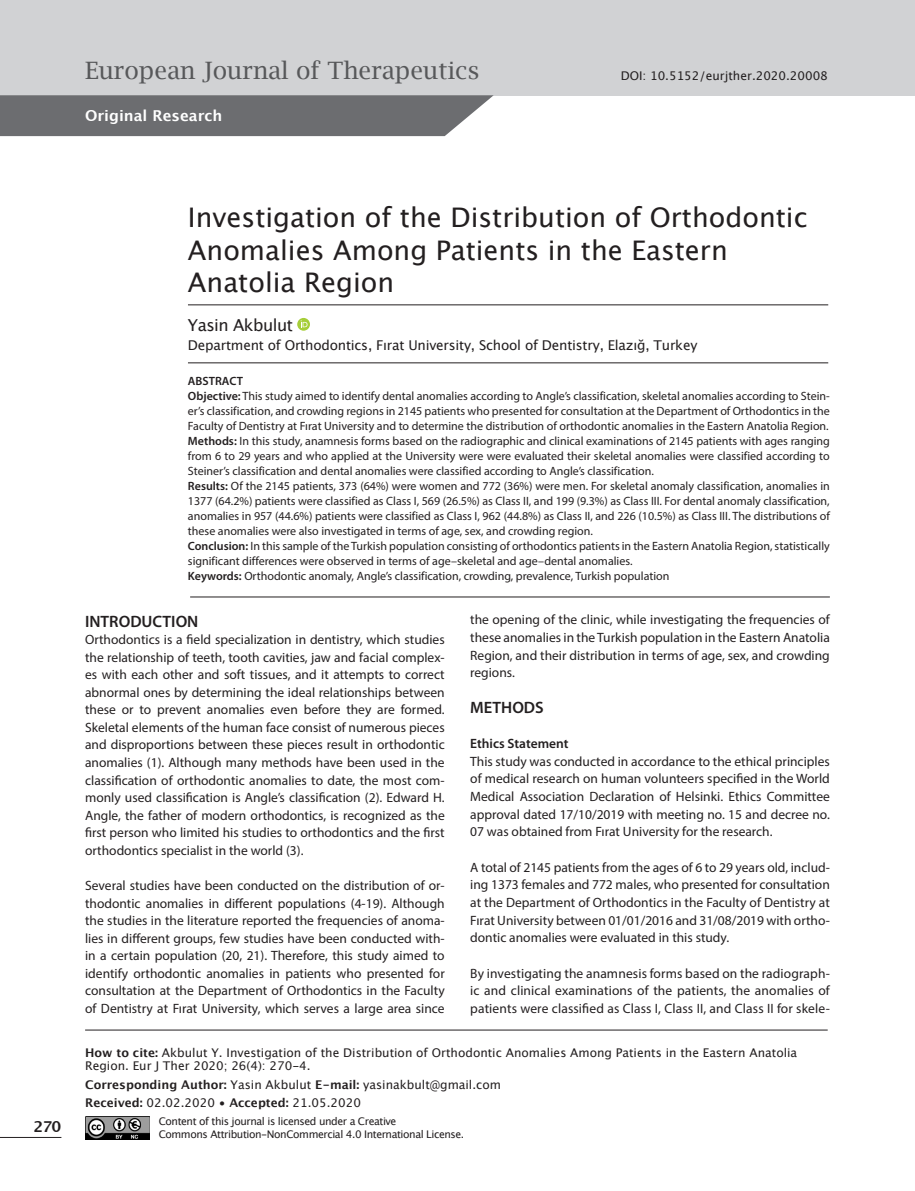
<style>
.page{position:relative;width:915px;height:1191px;background:#fff}
.page>*{position:absolute;margin:0;border:0;box-sizing:border-box;transform-origin:0 0}
.t1{font:27px/32.4px "Lucida Grande";color:#231f20}
.t2{font:24px "Lucida Bright";color:#57585a}
.t3{font:600 16.5px "Myriad Pro";color:#231f20}
.t4{font:16.5px "Lucida Grande";letter-spacing:-.03em;color:#231f20}
.t5{font:700 15px "Lucida Grande";color:#fff}
.t6{font:700 15px "Lucida Grande";color:#231f20}
.t7{font:13.5px/17.5px "Myriad Pro";color:#231f20;text-align:justify}
.t8{font:13.5px "Lucida Grande";letter-spacing:-.015em;color:#231f20}
.t9{font:600 13.5px "Myriad Pro";color:#231f20}
.t10{font:12px/15px "Myriad Pro";color:#231f20;text-align:justify}
.t11{font:12px/13.5px "Lucida Grande";color:#231f20}
.t12{font:600 12px "Myriad Pro";color:#231f20}
.t13{font:10.5px/12.6px "Lucida Grande";letter-spacing:-.04em;color:#231f20}
.s1{font-weight:600}
.s2{font-weight:700}
</style>
<div class="page">
<div style="left:0;top:0;width:914px;height:95px;background:#d1d2d4"></div>
<svg style="left:297px;top:318px;width:13px;height:13px"></svg>
<svg style="left:300px;top:320px;width:7px;height:7px"></svg>
<hr style="left:188px;top:304px;width:640px;height:1px;background:#231f20">
<hr style="left:188px;top:362px;width:640px;height:1px;background:#231f20">
<hr style="left:85px;top:1029px;width:742px;height:1px;background:#231f20">
<svg style="left:0;top:95px;width:493px;height:41px;background:#737477"></svg>
<hr style="left:0;top:1137px;width:61px;height:1px;background:#231f20">
<hr style="left:190px;top:596px;width:639px;height:1px;background:#231f20">
<img style="left:85px;top:1117px;width:65px;height:22px">
<p class="t2" style="left:85px;top:57px;width:395px">European Journal of Therapeutics</p>
<p class="t11" style="left:620px;top:69px;width:208px">DOI: 10.5152/eurjther.2020.20008</p>
<p class="t5" style="left:85px;top:103px;width:139px">Original Research</p>
<p class="t6" style="left:33px;top:1114px;width:29px">270</p>
<p class="t1" style="left:188px;top:202px;width:621px">Investigation of the Distribution of Orthodontic<br>Anomalies Among Patients in the Eastern<br>Anatolia Region</p>
<p class="t4" style="left:188px;top:315px;width:106px">Yasin Akbulut</p>
<p class="t8" style="left:188px;top:337px;width:510px">Department of Orthodontics, Fırat University, School of Dentistry, Elazığ, Turkey</p>
<p class="t12" style="left:188px;top:373px;width:56px">ABSTRACT</p>
<p class="t10" style="left:188px;top:388px;width:643px"><span class="s1">Objective:</span> This study aimed to identify dental anomalies according to Angle’s classification, skeletal anomalies according to Stein&shy;er’s classification, and crowding regions in 2145 patients who presented for consultation at the Department of Orthodontics in the Faculty of Dentistry at Fırat University and to determine the distribution of orthodontic anomalies in the Eastern Anatolia Region.</p>
<p class="t10" style="left:188px;top:433px;width:643px"><span class="s1">Methods:</span> In this study, anamnesis forms based on the radiographic and clinical examinations of 2145 patients with ages ranging from 6 to 29 years and who applied at the University were were evaluated their skeletal anomalies were classified according to Steiner’s classification and dental anomalies were classified according to Angle’s classification.</p>
<p class="t10" style="left:188px;top:478px;width:643px"><span class="s1">Results:</span> Of the 2145 patients, 373 (64%) were women and 772 (36%) were men. For skeletal anomaly classification, anomalies in 1377 (64.2%) patients were classified as Class I, 569 (26.5%) as Class II, and 199 (9.3%) as Class III. For dental anomaly classification, anomalies in 957 (44.6%) patients were classified as Class I, 962 (44.8%) as Class II, and 226 (10.5%) as Class III. The distributions of these anomalies were also investigated in terms of age, sex, and crowding region.</p>
<p class="t10" style="left:188px;top:538px;width:643px"><span class="s1">Conclusion:</span> In this sample of the Turkish population consisting of orthodontics patients in the Eastern Anatolia Region, statistically significant differences were observed in terms of age–skeletal and age–dental anomalies.</p>
<p class="t10" style="left:188px;top:568px;width:483px"><span class="s1">Keywords:</span> Orthodontic anomaly, Angle’s classification, crowding, prevalence, Turkish population</p>
<p class="t3" style="left:85px;top:610px;width:115px">INTRODUCTION</p>
<p class="t7" style="left:85px;top:630px;width:361px">Orthodontics is a field specialization in dentistry, which studies the relationship of teeth, tooth cavities, jaw and facial complex&shy;es with each other and soft tissues, and it attempts to correct abnormal ones by determining the ideal relationships between these or to prevent anomalies even before they are formed.<br>Skeletal elements of the human face consist of numerous pieces and disproportions between these pieces result in orthodontic anomalies (1). Although many methods have been used in the classification of orthodontic anomalies to date, the most com&shy;monly used classification is Angle’s classification (2). Edward H.<br>Angle, the father of modern orthodontics, is recognized as the first person who limited his studies to orthodontics and the first orthodontics specialist in the world (3).</p>
<p class="t7" style="left:85px;top:876px;width:361px">Several studies have been conducted on the distribution of or&shy;thodontic anomalies in different populations (4-19). Although the studies in the literature reported the frequencies of anoma&shy;lies in different groups, few studies have been conducted with&shy;in a certain population (20, 21). Therefore, this study aimed to identify orthodontic anomalies in patients who presented for consultation at the Department of Orthodontics in the Faculty of Dentistry at Fırat University, which serves a large area since</p>
<p class="t7" style="left:470px;top:610px;width:361px">the opening of the clinic, while investigating the frequencies of these anomalies in the Turkish population in the Eastern Anatolia Region, and their distribution in terms of age, sex, and crowding regions.</p>
<p class="t3" style="left:470px;top:696px;width:75px">METHODS</p>
<p class="t9" style="left:470px;top:735px;width:100px">Ethics Statement</p>
<p class="t7" style="left:470px;top:752px;width:361px">This study was conducted in accordance to the ethical principles of medical research on human volunteers specified in the World Medical Association Declaration of Helsinki. Ethics Committee approval dated 17/10/2019 with meeting no. 15 and decree no.<br>07 was obtained from Fırat University for the research.</p>
<p class="t7" style="left:470px;top:858px;width:361px">A total of 2145 patients from the ages of 6 to 29 years old, includ&shy;ing 1373 females and 772 males, who presented for consultation at the Department of Orthodontics in the Faculty of Dentistry at Fırat University between 01/01/2016 and 31/08/2019 with ortho&shy;dontic anomalies were evaluated in this study.</p>
<p class="t7" style="left:470px;top:964px;width:361px">By investigating the anamnesis forms based on the radiograph&shy;ic and clinical examinations of the patients, the anomalies of patients were classified as Class I, Class II, and Class II for skele-</p>
<p class="t11" style="left:85px;top:1045px;width:713px"><span class="s2">How to cite:</span> Akbulut Y. Investigation of the Distribution of Orthodontic Anomalies Among Patients in the Eastern Anatolia<br>Region. Eur J Ther 2020; 26(4): 270-4.</p>
<p class="t11" style="left:85px;top:1077px;width:417px"><span class="s2">Corresponding Author:</span> Yasin Akbulut <span class="s2">E-mail:</span> yasinakbult@gmail.com</p>
<p class="t11" style="left:85px;top:1096px;width:277px"><span class="s2">Received:</span> 02.02.2020 • <span class="s2">Accepted:</span> 21.05.2020</p>
<p class="t13" style="left:159px;top:1115px;width:307px">Content of this journal is licensed under a Creative<br>Commons Attribution-NonCommercial 4.0 International License.</p>
</div>
